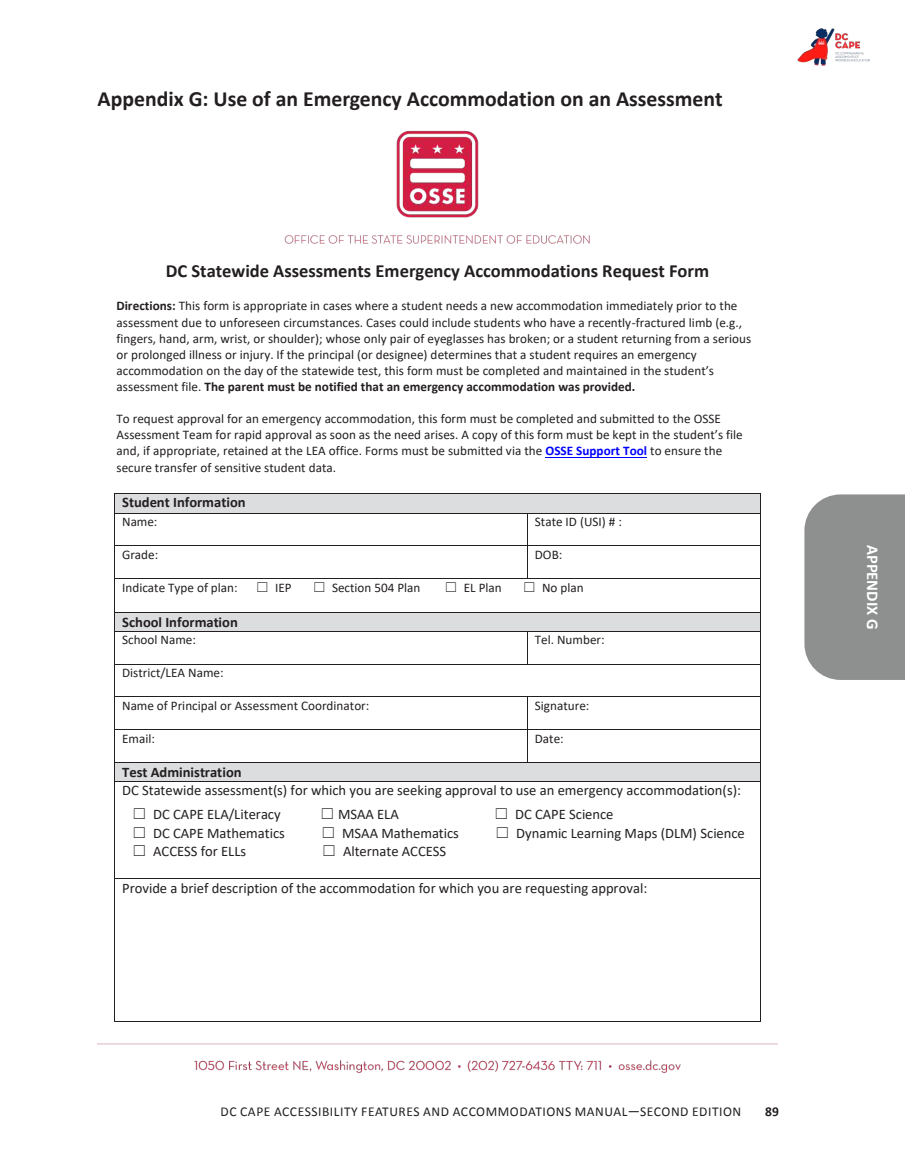
<style>
.page{position:relative;width:905px;height:1175px;background:#fff}
.page>*{position:absolute;margin:0;border:0;box-sizing:border-box;transform-origin:0 0}
.t1{font:700 21.75px "Calibri";color:#231f20}
.t2{font:700 18.6px "Calibri";color:#231f20}
.t3{font:700 16.5px "Calibri";color:#fff}
.t4{font:14.55px/23.4px "Calibri";color:#231f20}
.t5{font:700 14.55px "Calibri";color:#231f20}
.t6{font:13.5px "Calibri";letter-spacing:.04em;color:#231f20}
.t7{font:700 13.5px "Calibri";color:#231f20}
.t8{font:13.2px/16px "Calibri";color:#231f20}
.s1{font-weight:700}
.s2{font-weight:700;color:#00f}
.s3{font-family:"MS Gothic"}
</style>
<div class="page">
<svg style="left:804px;top:494px;width:100px;height:186px;background:#939594"></svg>
<img style="left:797px;top:28px;width:73px;height:38px">
<img style="left:98px;top:130px;width:679px;height:943px">
<hr style="left:545px;top:457px;width:102px;height:1px;background:#00f">
<div style="left:115px;top:493px;width:645px;height:20px;background:#dcdddf"></div>
<hr style="left:115px;top:493px;width:645px;height:1px;background:#231f20">
<svg style="left:114px;top:493px;width:1px;height:20px"></svg>
<hr style="left:115px;top:513px;width:412px;height:1px;background:#231f20">
<hr style="left:527px;top:513px;width:233px;height:1px;background:#231f20">
<svg style="left:760px;top:493px;width:1px;height:20px"></svg>
<hr style="left:114px;top:513px;width:1px;height:32px;background:#231f20">
<hr style="left:527px;top:513px;width:1px;height:32px;background:#231f20">
<hr style="left:760px;top:513px;width:1px;height:32px;background:#231f20">
<hr style="left:115px;top:545px;width:412px;height:1px;background:#231f20">
<hr style="left:527px;top:545px;width:233px;height:1px;background:#231f20">
<hr style="left:114px;top:546px;width:1px;height:32px;background:#231f20">
<hr style="left:527px;top:546px;width:1px;height:32px;background:#231f20">
<hr style="left:760px;top:546px;width:1px;height:32px;background:#231f20">
<hr style="left:115px;top:578px;width:412px;height:1px;background:#231f20">
<hr style="left:527px;top:578px;width:233px;height:1px;background:#231f20">
<hr style="left:114px;top:579px;width:1px;height:33px;background:#231f20">
<hr style="left:760px;top:579px;width:1px;height:33px;background:#231f20">
<div style="left:115px;top:613px;width:645px;height:18px;background:#dcdddf"></div>
<hr style="left:115px;top:612px;width:645px;height:1px;background:#231f20">
<svg style="left:114px;top:612px;width:1px;height:19px"></svg>
<hr style="left:115px;top:631px;width:412px;height:1px;background:#231f20">
<hr style="left:527px;top:631px;width:233px;height:1px;background:#231f20">
<svg style="left:760px;top:612px;width:1px;height:19px"></svg>
<hr style="left:114px;top:631px;width:1px;height:33px;background:#231f20">
<hr style="left:527px;top:631px;width:1px;height:33px;background:#231f20">
<hr style="left:760px;top:631px;width:1px;height:33px;background:#231f20">
<hr style="left:115px;top:664px;width:412px;height:1px;background:#231f20">
<hr style="left:527px;top:664px;width:233px;height:1px;background:#231f20">
<hr style="left:114px;top:664px;width:1px;height:32px;background:#231f20">
<hr style="left:760px;top:664px;width:1px;height:32px;background:#231f20">
<hr style="left:115px;top:696px;width:412px;height:1px;background:#231f20">
<hr style="left:527px;top:696px;width:233px;height:1px;background:#231f20">
<hr style="left:114px;top:697px;width:1px;height:32px;background:#231f20">
<hr style="left:527px;top:697px;width:1px;height:32px;background:#231f20">
<hr style="left:760px;top:697px;width:1px;height:32px;background:#231f20">
<hr style="left:115px;top:729px;width:412px;height:1px;background:#231f20">
<hr style="left:527px;top:729px;width:233px;height:1px;background:#231f20">
<hr style="left:114px;top:730px;width:1px;height:32px;background:#231f20">
<hr style="left:527px;top:730px;width:1px;height:32px;background:#231f20">
<hr style="left:760px;top:730px;width:1px;height:32px;background:#231f20">
<div style="left:115px;top:763px;width:645px;height:18px;background:#dcdddf"></div>
<hr style="left:115px;top:762px;width:412px;height:1px;background:#231f20">
<hr style="left:527px;top:762px;width:233px;height:1px;background:#231f20">
<svg style="left:114px;top:762px;width:1px;height:19px"></svg>
<hr style="left:115px;top:781px;width:645px;height:1px;background:#231f20">
<svg style="left:760px;top:762px;width:1px;height:19px"></svg>
<hr style="left:114px;top:781px;width:1px;height:97px;background:#231f20">
<hr style="left:760px;top:781px;width:1px;height:97px;background:#231f20">
<hr style="left:115px;top:878px;width:645px;height:1px;background:#231f20">
<hr style="left:114px;top:879px;width:1px;height:141px;background:#231f20">
<hr style="left:115px;top:1020px;width:645px;height:1px;background:#231f20">
<hr style="left:760px;top:879px;width:1px;height:141px;background:#231f20">
<h1 class="t1" style="left:98px;top:83px;width:626px">Appendix G: Use of an Emergency Accommodation on an Assessment</h1>
<h2 class="t2" style="left:166px;top:257px;width:544px">DC Statewide Assessments Emergency Accommodations Request Form</h2>
<p class="t8" style="left:117px;top:297px;width:636px"><span class="s1">Directions:</span> This form is appropriate in cases where a student needs a new accommodation immediately prior to the assessment due to unforeseen circumstances. Cases could include students who have a recently-fractured limb (e.g., fingers, hand, arm, wrist, or shoulder); whose only pair of eyeglasses has broken; or a student returning from a serious or prolonged illness or injury. If the principal (or designee) determines that a student requires an emergency accommodation on the day of the statewide test, this form must be completed and maintained in the student’s assessment file. <span class="s1">The parent must be notified that an emergency accommodation was provided.</span></p>
<p class="t8" style="left:117px;top:410px;width:627px">To request approval for an emergency accommodation, this form must be completed and submitted to the OSSE Assessment Team for rapid approval as soon as the need arises. A copy of this form must be kept in the student’s file and, if appropriate, retained at the LEA office. Forms must be submitted via the <span class="s2">OSSE Support Tool</span> to ensure the secure transfer of sensitive student data.</p>
<p class="t5" style="left:122px;top:492px;width:125px">Student Information</p>
<p class="t8" style="left:122px;top:513px;width:37px">Name:</p>
<p class="t8" style="left:535px;top:513px;width:88px">State ID (USI) # :</p>
<p class="t8" style="left:122px;top:546px;width:38px">Grade:</p>
<p class="t8" style="left:535px;top:546px;width:29px">DOB:</p>
<p class="t8" style="left:122px;top:579px;width:117px">Indicate Type of plan:</p>
<p class="t8" style="left:256px;top:579px;width:37px"><span class="s3">☐</span> IEP</p>
<p class="t8" style="left:313px;top:579px;width:109px"><span class="s3">☐</span> Section 504 Plan</p>
<p class="t8" style="left:444px;top:579px;width:59px"><span class="s3">☐</span> EL Plan</p>
<p class="t8" style="left:523px;top:579px;width:62px"><span class="s3">☐</span> No plan</p>
<p class="t5" style="left:122px;top:611px;width:117px">School Information</p>
<p class="t8" style="left:122px;top:631px;width:75px">School Name:</p>
<p class="t8" style="left:535px;top:631px;width:71px">Tel. Number:</p>
<p class="t8" style="left:122px;top:664px;width:103px">District/LEA Name:</p>
<p class="t8" style="left:122px;top:697px;width:249px">Name of Principal or Assessment Coordinator:</p>
<p class="t8" style="left:535px;top:697px;width:56px">Signature:</p>
<p class="t8" style="left:122px;top:730px;width:34px">Email:</p>
<p class="t8" style="left:535px;top:730px;width:30px">Date:</p>
<p class="t5" style="left:122px;top:761px;width:121px">Test Administration</p>
<p class="t4" style="left:132px;top:778px;width:610px;text-indent:-10px">DC Statewide assessment(s) for which you are seeking approval to use an emergency accommodation(s): <span class="s3">☐</span> DC CAPE ELA/Literacy</p>
<p class="t4" style="left:320px;top:802px;width:80px"><span class="s3">☐</span> MSAA ELA</p>
<p class="t4" style="left:494px;top:802px;width:121px"><span class="s3">☐</span> DC CAPE Science</p>
<p class="t4" style="left:132px;top:820px;width:154px"><span class="s3">☐</span> DC CAPE Mathematics</p>
<p class="t4" style="left:321px;top:820px;width:139px"><span class="s3">☐</span> MSAA Mathematics</p>
<p class="t4" style="left:495px;top:820px;width:251px"><span class="s3">☐</span> Dynamic Learning Maps (DLM) Science</p>
<p class="t4" style="left:132px;top:839px;width:116px"><span class="s3">☐</span> ACCESS for ELLs</p>
<p class="t4" style="left:322px;top:839px;width:126px"><span class="s3">☐</span> Alternate ACCESS</p>
<p class="t4" style="left:122px;top:876px;width:526px">Provide a brief description of the accommodation for which you are requesting approval:</p>
<p class="t6" style="left:221px;top:1102px;width:522px">DC CAPE ACCESSIBILITY FEATURES AND ACCOMMODATIONS MANUAL—SECOND EDITION</p>
<p class="t7" style="left:765px;top:1102px;width:15px">89</p>
<p class="t3" style="left:884px;top:545px;width:86px;rotate:90deg">APPENDIX G</p>
</div>
